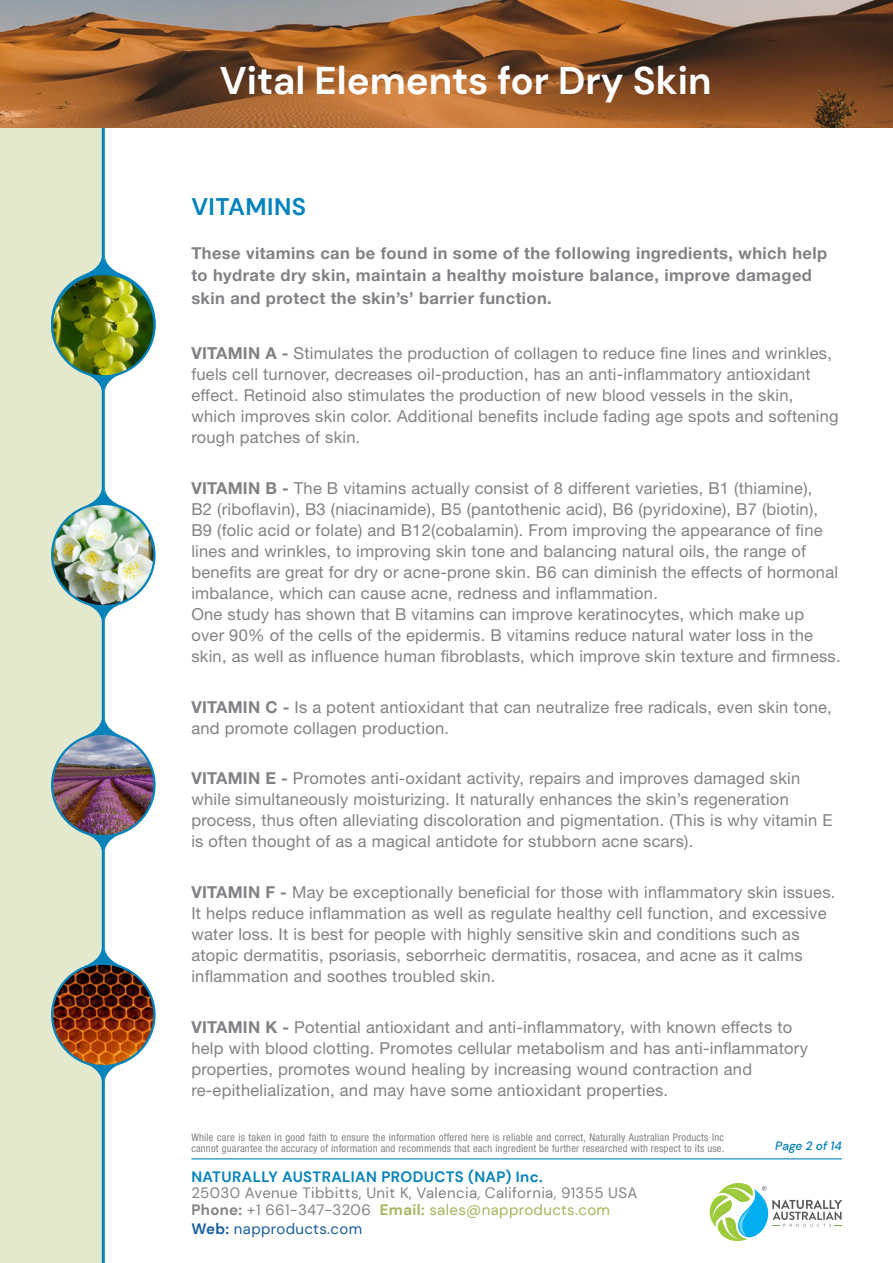
<style>
.page{position:relative;width:893px;height:1263px;background:#fff}
.page>*{position:absolute;margin:0;border:0;box-sizing:border-box;transform-origin:0 0}
.t1{font:700 38.4px "DM Sans";color:#fff}
.t2{font:700 24px "DM Sans";letter-spacing:.02em;color:#0383bb}
.t3{font:16.5px/21px "Helvetica Neue";letter-spacing:.015em;color:#808285}
.t4{font:700 16.5px/22.5px "Helvetica Neue";letter-spacing:.025em;color:#808285}
.t5{font:15px/16.5px "DM Sans";letter-spacing:.025em;color:#808285}
.t6{font:700 15px "DM Sans";letter-spacing:.025em;color:#0383bb}
.t7{font:15px "DM Sans";letter-spacing:.025em;color:#175d9e}
.t8{font:italic 500 12px "DM Sans";color:#0383bb}
.t9{font:condensed 10.5px/11.2px "Helvetica Neue";letter-spacing:.02em;color:#808285}
.s1{font-weight:700}
.s2{font-weight:700;color:#a6b45b}
.s3{color:#a6b45b}
</style>
<div class="page">
<svg style="left:709px;top:1183px;width:133px;height:59px"></svg>
<hr style="left:191px;top:1158px;width:651px;height:1px;background:#0383bb">
<div style="left:0;top:0;width:105px;height:1263px;background:#e4e8cd"></div>
<hr style="left:102px;top:106px;width:3px;height:1157px;background:#0383bb">
<img style="left:0;top:0;width:893px;height:128px">
<img style="left:52px;top:964px;width:102px;height:102px;border-radius:51px">
<svg style="left:85px;top:948px;width:37px;height:18px"></svg>
<svg style="left:85px;top:1063px;width:37px;height:18px"></svg>
<img style="left:52px;top:504px;width:102px;height:102px;border-radius:51px">
<svg style="left:85px;top:488px;width:36px;height:18px"></svg>
<svg style="left:85px;top:603px;width:37px;height:18px"></svg>
<img style="left:52px;top:274px;width:102px;height:102px;border-radius:51px">
<svg style="left:85px;top:257px;width:37px;height:19px"></svg>
<svg style="left:85px;top:371px;width:37px;height:20px"></svg>
<img style="left:52px;top:734px;width:102px;height:102px;border-radius:51px">
<svg style="left:85px;top:718px;width:37px;height:18px"></svg>
<svg style="left:85px;top:833px;width:37px;height:18px"></svg>
<p class="t1" style="left:220px;top:57px;width:493px">Vital Elements for Dry Skin</p>
<p class="t2" style="left:191px;top:192px;width:116px">VITAMINS</p>
<p class="t4" style="left:191px;top:241px;width:637px">These vitamins can be found in some of the following ingredients, which help to hydrate dry skin, maintain a healthy moisture balance, improve damaged skin and protect the skin’s’ barrier function.</p>
<p class="t3" style="left:191px;top:342px;width:649px"><span class="s1">VITAMIN A -</span> Stimulates the production of collagen to reduce fine lines and wrinkles, fuels cell turnover, decreases oil-production, has an anti-inflammatory antioxidant effect. Retinoid also stimulates the production of new blood vessels in the skin, which improves skin color. Additional benefits include fading age spots and softening rough patches of skin.</p>
<p class="t3" style="left:191px;top:477px;width:651px"><span class="s1">VITAMIN B -</span> The B vitamins actually consist of 8 different varieties, B1 (thiamine),<br>B2 (riboflavin), B3 (niacinamide), B5 (pantothenic acid), B6 (pyridoxine), B7 (biotin), B9 (folic acid or folate) and B12(cobalamin). From improving the appearance of fine lines and wrinkles, to improving skin tone and balancing natural oils, the range of benefits are great for dry or acne-prone skin. B6 can diminish the effects of hormonal imbalance, which can cause acne, redness and inflammation.<br>One study has shown that B vitamins can improve keratinocytes, which make up over 90% of the cells of the epidermis. B vitamins reduce natural water loss in the skin, as well as influence human fibroblasts, which improve skin texture and firmness.</p>
<p class="t3" style="left:191px;top:696px;width:642px"><span class="s1">VITAMIN C -</span> Is a potent antioxidant that can neutralize free radicals, even skin tone, and promote collagen production.</p>
<p class="t3" style="left:191px;top:768px;width:643px"><span class="s1">VITAMIN E -</span> Promotes anti-oxidant activity, repairs and improves damaged skin while simultaneously moisturizing. It naturally enhances the skin’s regeneration process, thus often alleviating discoloration and pigmentation. (This is why vitamin E is often thought of as a magical antidote for stubborn acne scars).</p>
<p class="t3" style="left:191px;top:881px;width:646px"><span class="s1">VITAMIN F -</span> May be exceptionally beneficial for those with inflammatory skin issues.<br>It helps reduce inflammation as well as regulate healthy cell function, and excessive water loss. It is best for people with highly sensitive skin and conditions such as atopic dermatitis, psoriasis, seborrheic dermatitis, rosacea, and acne as it calms inflammation and soothes troubled skin.</p>
<p class="t3" style="left:191px;top:1016px;width:618px"><span class="s1">VITAMIN K -</span> Potential antioxidant and anti-inflammatory, with known effects to help with blood clotting. Promotes cellular metabolism and has anti-inflammatory properties, promotes wound healing by increasing wound contraction and re-epithelialization, and may have some antioxidant properties.</p>
<p class="t9" style="left:191px;top:1132px;width:534px">While care is taken in good faith to ensure the information offered here is reliable and correct, Naturally Australian Products Inc cannot guarantee the accuracy of information and recommends that each ingredient be further researched with respect to its use.</p>
<p class="t6" style="left:191px;top:1167px;width:353px">NATURALLY AUSTRALIAN PRODUCTS (NAP) Inc.</p>
<p class="t5" style="left:191px;top:1185px;width:448px">25030 Avenue Tibbitts, Unit K, Valencia, California, 91355 USA<br><span class="s1">Phone:</span> +1 661-347-3206 <span class="s2">Email:</span> <span class="s3">sales@napproducts.com</span></p>
<p class="t7" style="left:191px;top:1220px;width:172px"><span class="s1">Web:</span> napproducts.com</p>
<p class="t8" style="left:775px;top:1138px;width:68px">Page 2 of 14</p>
</div>
